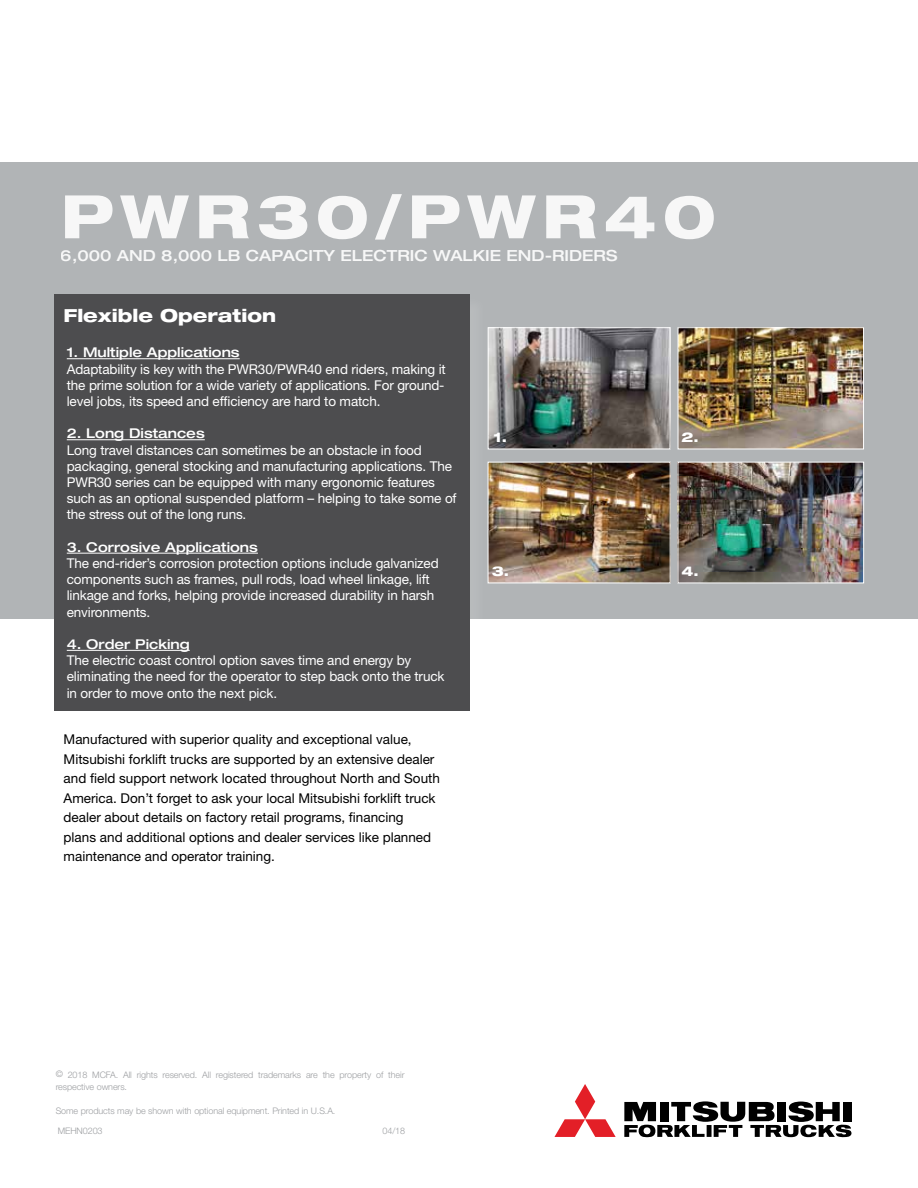
<style>
.page{position:relative;width:918px;height:1188px;background:#fff}
.page>*{position:absolute;margin:0;border:0;box-sizing:border-box;transform-origin:0 0}
.t1{font:800 expanded 60px "Helvetica Neue";letter-spacing:.1em;color:#fff}
.t2{font:800 expanded 18px "Helvetica Neue";color:#fff}
.t3{font:500 expanded 15.3px "Helvetica Neue";color:#fff}
.t4{font:13.5px/16.2px "Helvetica Neue";letter-spacing:-.01em;color:#fff}
.t5{font:13.5px/19.5px "Helvetica Neue";color:#000}
.t6{font:500 expanded 13.5px "Helvetica Neue";color:#fff}
.t7{font:800 expanded 13.5px "Helvetica Neue";color:#fff}
.t8{font:300 9px/12px "Helvetica Neue LT Std";letter-spacing:-.01em;color:#9d9fa2}
</style>
<div class="page">
<div style="left:0;top:162px;width:918px;height:457px;background:#b1b4b6"></div>
<svg style="left:554px;top:1084px;width:62px;height:53px"></svg>
<svg style="left:624px;top:1101px;width:227px;height:37px"></svg>
<img style="left:680px;top:329px;width:182px;height:118px">
<div style="left:678px;top:327px;width:186px;height:122px;border:1px solid #fff"></div>
<div style="left:55px;top:295px;width:432px;height:434px;background:#fff;opacity:.1"></div>
<div style="left:54px;top:294px;width:415px;height:417px;background:#4d4d4f"></div>
<hr style="left:67px;top:358px;width:173px;height:1px;background:#fff">
<hr style="left:67px;top:439px;width:138px;height:1px;background:#fff">
<hr style="left:67px;top:553px;width:191px;height:1px;background:#fff">
<hr style="left:67px;top:650px;width:123px;height:1px;background:#fff">
<img style="left:490px;top:329px;width:178px;height:118px">
<div style="left:488px;top:327px;width:182px;height:122px;border:1px solid #fff"></div>
<img style="left:490px;top:464px;width:179px;height:117px">
<img style="left:680px;top:464px;width:182px;height:117px">
<div style="left:678px;top:462px;width:186px;height:121px;border:1px solid #fff"></div>
<h1 class="t1" style="left:61px;top:178px;width:657px">PWR30/PWR40</h1>
<p class="t3" style="left:61px;top:246px;width:558px">6,000 AND 8,000 LB CAPACITY ELECTRIC WALKIE END-RIDERS</p>
<h2 class="t2" style="left:64px;top:304px;width:214px">Flexible Operation</h2>
<p class="t6" style="left:67px;top:344px;width:174px">1. Multiple Applications</p>
<p class="t4" style="left:67px;top:360px;width:381px;text-align:justify">Adaptability is key with the PWR30/PWR40 end riders, making it the prime solution for a wide variety of applications. For ground&shy;level jobs, its speed and efficiency are hard to match.</p>
<p class="t6" style="left:67px;top:425px;width:139px">2. Long Distances</p>
<p class="t4" style="left:67px;top:441px;width:391px">Long travel distances can sometimes be an obstacle in food packaging, general stocking and manufacturing applications. The PWR30 series can be equipped with many ergonomic features such as an optional suspended platform – helping to take some of the stress out of the long runs.</p>
<p class="t6" style="left:67px;top:539px;width:193px">3. Corrosive Applications</p>
<p class="t4" style="left:67px;top:555px;width:373px">The end-rider’s corrosion protection options include galvanized components such as frames, pull rods, load wheel linkage, lift linkage and forks, helping provide increased durability in harsh environments.</p>
<p class="t6" style="left:67px;top:636px;width:124px">4. Order Picking</p>
<p class="t4" style="left:67px;top:652px;width:379px">The electric coast control option saves time and energy by eliminating the need for the operator to step back onto the truck in order to move onto the next pick.</p>
<p class="t5" style="left:64px;top:730px;width:378px">Manufactured with superior quality and exceptional value, Mitsubishi forklift trucks are supported by an extensive dealer and field support network located throughout North and South America. Don’t forget to ask your local Mitsubishi forklift truck dealer about details on factory retail programs, financing<br>plans and additional options and dealer services like planned maintenance and operator training.</p>
<p class="t7" style="left:493px;top:429px;width:15px">1.</p>
<p class="t7" style="left:682px;top:429px;width:19px">2.</p>
<p class="t7" style="left:492px;top:563px;width:19px">3.</p>
<p class="t7" style="left:682px;top:563px;width:19px">4.</p>
<p class="t8" style="left:56px;top:1068px;width:350px">© 2018 MCFA. All rights reserved. All registered trademarks are the property of their respective owners.</p>
<p class="t8" style="left:56px;top:1104px;width:281px">Some products may be shown with optional equipment. Printed in U.S.A.</p>
<p class="t8" style="left:58px;top:1125px;width:46px">MEHN0203</p>
<p class="t8" style="left:383px;top:1125px;width:24px">04/18</p>
</div>
